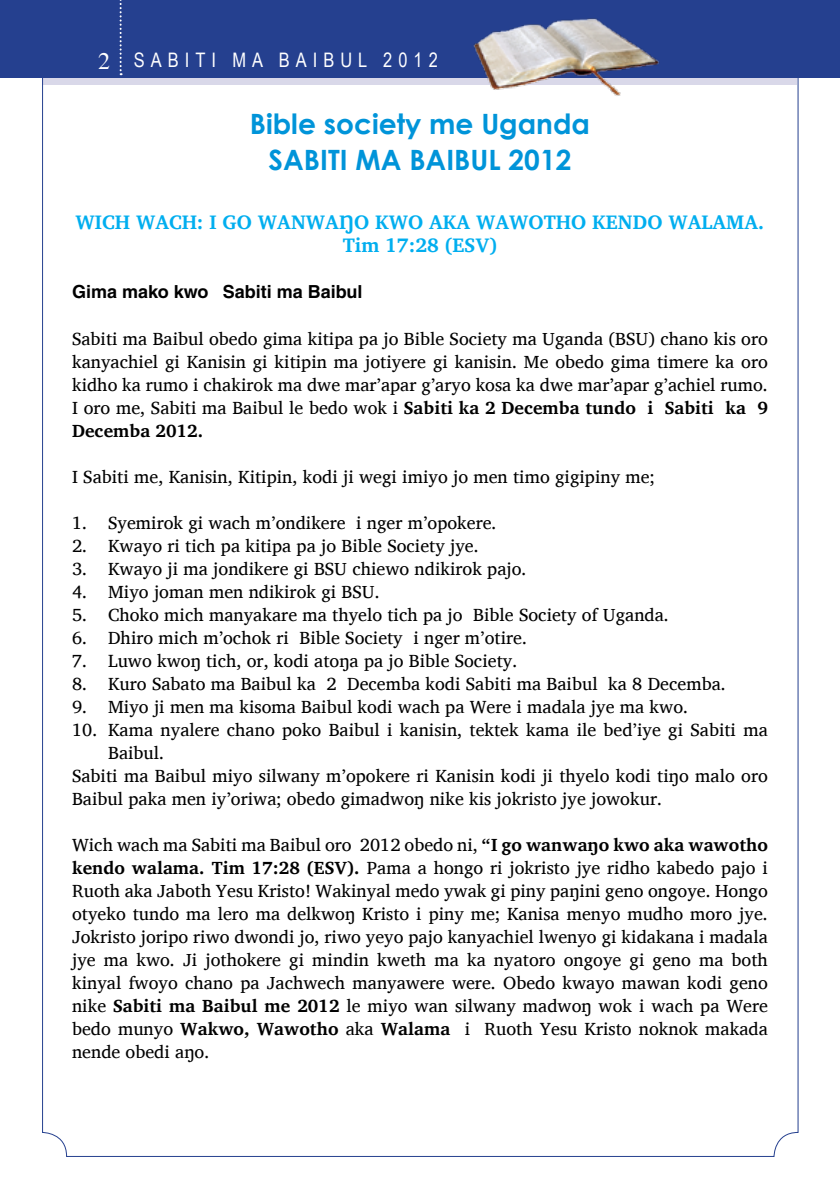
<style>
.page{position:relative;width:840px;height:1191px;background:#fff}
.page>*{position:absolute;margin:0;border:0;box-sizing:border-box;transform-origin:0 0}
.t1{font:700 28px/36px "Century Gothic";color:#0094d9;text-align:center}
.t2{font:700 20px/23px "Charis SIL";color:#00aeef;text-align:center}
.t3{font:20px "Arial Narrow";letter-spacing:.3em;color:#fff}
.t4{font:18px/23px "Charis SIL";color:#000;text-align:justify}
.t5{font:700 18px "Helvetica LT Std";color:#000}
.s1{font-family:"Times";font-size:24px}
.s2{font-weight:700}
</style>
<div class="page">
<div style="left:43px;top:70px;width:753px;height:15px;background:#d9d8e9"></div>
<hr style="left:839px;top:0;width:1px;height:77px;background:#b7322f">
<div style="left:0;top:0;width:839px;height:77px;background:#25408f"></div>
<svg style="left:119px;top:0;width:2px;height:75px"></svg>
<img style="left:466px;top:18px;width:200px;height:78px">
<p class="t3" style="left:98px;top:46px;width:341px"><span class="s1">2</span> SABITI MA BAIBUL 2012</p>
<h1 class="t1" style="left:250px;top:105px;width:341px">Bible society me Uganda<br>SABITI MA BAIBUL 2012</h1>
<p class="t2" style="left:76px;top:211px;width:690px">WICH WACH: I GO WANWAŊO KWO AKA WAWOTHO KENDO WALAMA.<br>Tim 17:28 (ESV)</p>
<p class="t5" style="left:72px;top:281px;width:292px">Gima mako kwoŋ Sabiti ma Baibul</p>
<p class="t4" style="left:72px;top:327px;width:697px">Sabiti ma Baibul obedo gima kitipa pa jo Bible Society ma Uganda (BSU) chano kis oro kanyachiel gi Kanisin gi kitipin ma jotiyere gi kanisin. Me obedo gima timere ka oro kidho ka rumo i chakirok ma dwe mar’apar g’aryo kosa ka dwe mar’apar g’achiel rumo.<br>I oro me, Sabiti ma Baibul le bedo wok i <span class="s2">Sabiti ka 2 Decemba tundo i Sabiti ka 9<br>Decemba 2012.</span></p>
<p class="t4" style="left:72px;top:465px;width:584px">I Sabiti me, Kanisin, Kitipin, kodi ji wegi imiyo jo men timo gigipiny me;</p>
<p class="t4" style="left:72px;top:511px;width:426px">1. Syemirok gi wach m’ondikere i nger m’opokere.</p>
<p class="t4" style="left:72px;top:534px;width:408px">2. Kwayo ri tich pa kitipa pa jo Bible Society jye.</p>
<p class="t4" style="left:72px;top:557px;width:456px">3. Kwayo ji ma jondikere gi BSU chiewo ndikirok pajo.</p>
<p class="t4" style="left:72px;top:580px;width:309px">4. Miyo joman men ndikirok gi BSU.</p>
<p class="t4" style="left:72px;top:603px;width:598px">5. Choko mich manyakare ma thyelo tich pa jo Bible Society of Uganda.</p>
<p class="t4" style="left:72px;top:626px;width:456px">6. Dhiro mich m’ochok ri Bible Society i nger m’otire.</p>
<p class="t4" style="left:72px;top:649px;width:446px">7. Luwo kwoŋ tich, or, kodi atoŋa pa jo Bible Society.</p>
<p class="t4" style="left:72px;top:672px;width:655px">8. Kuro Sabato ma Baibul ka 2 Decemba kodi Sabiti ma Baibul ka 8 Decemba.</p>
<p class="t4" style="left:72px;top:695px;width:617px">9. Miyo ji men ma kisoma Baibul kodi wach pa Were i madala jye ma kwo.</p>
<p class="t4" style="left:72px;top:718px;width:697px">10. Kama nyalere chano poko Baibul i kanisin, tektek kama ile bed’iye gi Sabiti ma</p>
<p class="t4" style="left:108px;top:741px;width:58px">Baibul.</p>
<p class="t4" style="left:72px;top:764px;width:697px">Sabiti ma Baibul miyo silwany m’opokere ri Kanisin kodi ji thyelo kodi tiŋo malo oro</p>
<p class="t4" style="left:72px;top:787px;width:591px">Baibul paka men iy’oriwa; obedo gimadwoŋ nike kis jokristo jye jowokur.</p>
<p class="t4" style="left:72px;top:833px;width:697px">Wich wach ma Sabiti ma Baibul oro 2012 obedo ni, <span class="s2">“I go wanwaŋo kwo aka wawotho kendo walama. Tim 17:28 (ESV).</span> Pama a hongo ri jokristo jye ridho kabedo pajo i Ruoth aka Jaboth Yesu Kristo! Wakinyal medo ywak gi piny paŋini geno ongoye. Hongo otyeko tundo ma lero ma delkwoŋ Kristo i piny me; Kanisa menyo mudho moro jye.<br>Jokristo joripo riwo dwondi jo, riwo yeyo pajo kanyachiel lwenyo gi kidakana i madala jye ma kwo. Ji jothokere gi mindin kweth ma ka nyatoro ongoye gi geno ma both kinyal fwoyo chano pa Jachwech manyawere were. Obedo kwayo mawan kodi geno nike <span class="s2">Sabiti ma Baibul me 2012</span> le miyo wan silwany madwoŋ wok i wach pa Were bedo munyo <span class="s2">Wakwo, Wawotho</span> aka <span class="s2">Walama</span> i Ruoth Yesu Kristo noknok makada nende obedi aŋo.</p>
</div>
